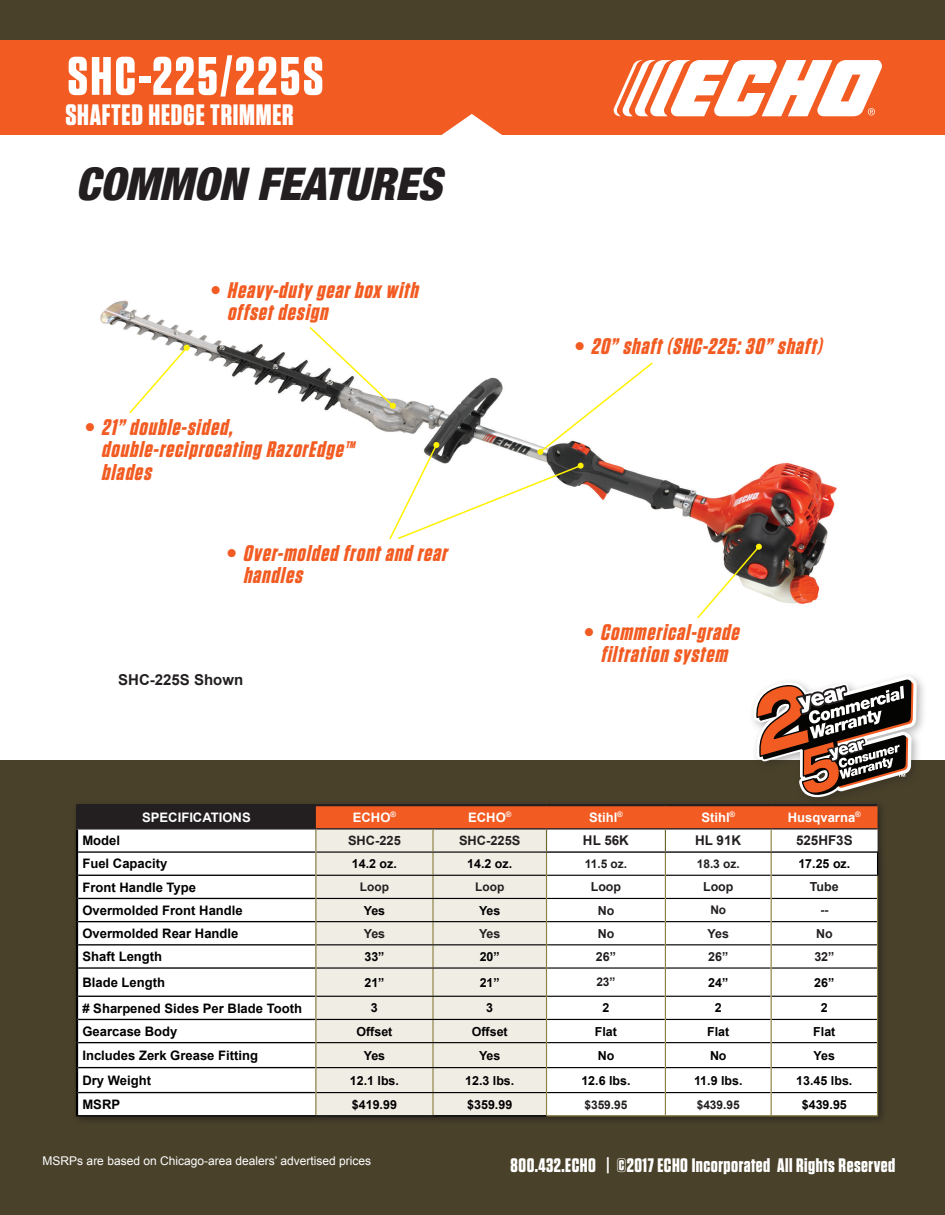
<style>
.page{position:relative;width:945px;height:1215px;background:#49412a}
.page>*{position:absolute;margin:0;border:0;box-sizing:border-box;transform-origin:0 0}
.t1{font:700 54px "Tungsten";letter-spacing:.05em;color:#fff}
.t2{font:italic 900 condensed 45px "Helvetica Neue";color:#231f20}
.t3{font:700 29.55px "Tungsten";letter-spacing:.025em;color:#fff}
.t4{font:italic 700 22.5px/22.5px "Tungsten";color:#f25b21}
.t5{font:700 19.5px "Tungsten";letter-spacing:.025em;color:#fff}
.t6{font:700 15px "Arial";color:#231f20}
.t7{font:700 13.35px "Arial";color:#231f20}
.t8{font:700 13.05px "Arial";color:#000001}
.t9{font:700 13.05px "Arial";color:#fff}
.t10{font:700 12.9px "Arial";color:#231f20}
.t11{font:700 12.45px "Arial";color:#000001}
.t12{font:700 12.45px "Arial";color:#231f20}
.t13{font:12px "Arial";color:#fff}
.t14{font:700 12px "Arial";color:#231f20}
.s1{font-family:"Helvetica Neue";font-style:normal;font-stretch:condensed}
</style>
<div class="page">
<div style="left:0;top:135px;width:945px;height:625px;background:#fff"></div>
<div style="left:0;top:40px;width:945px;height:95px;background:#f25b21"></div>
<svg style="left:613px;top:60px;width:269px;height:56px"></svg>
<svg style="left:441px;top:114px;width:61px;height:21px"></svg>
<div style="left:72px;top:800px;width:815px;height:326px;background:#231f20;opacity:.75"></div>
<div style="left:77px;top:805px;width:239px;height:24px;background:#231f20"></div>
<svg style="left:78px;top:830px;width:237px;height:285px"></svg>
<hr style="left:76px;top:830px;width:2px;height:22px;background:#000001">
<hr style="left:76px;top:875px;width:2px;height:23px;background:#000001">
<hr style="left:76px;top:898px;width:2px;height:24px;background:#000001">
<hr style="left:76px;top:922px;width:2px;height:23px;background:#000001">
<hr style="left:76px;top:945px;width:2px;height:23px;background:#000001">
<hr style="left:76px;top:968px;width:2px;height:28px;background:#000001">
<hr style="left:76px;top:996px;width:2px;height:23px;background:#000001">
<hr style="left:76px;top:1019px;width:2px;height:24px;background:#000001">
<hr style="left:76px;top:1043px;width:2px;height:25px;background:#000001">
<hr style="left:76px;top:1068px;width:2px;height:25px;background:#000001">
<hr style="left:76px;top:1093px;width:2px;height:22px;background:#000001">
<hr style="left:76px;top:852px;width:2px;height:23px;background:#000001">
<hr style="left:78px;top:851px;width:237px;height:2px;background:#000001">
<hr style="left:78px;top:875px;width:237px;height:1px;background:#000001">
<hr style="left:78px;top:898px;width:237px;height:1px;background:#000001">
<hr style="left:78px;top:921px;width:237px;height:1px;background:#000001">
<hr style="left:78px;top:944px;width:237px;height:2px;background:#000001">
<hr style="left:78px;top:967px;width:237px;height:2px;background:#000001">
<hr style="left:78px;top:996px;width:237px;height:1px;background:#000001">
<hr style="left:78px;top:1019px;width:237px;height:1px;background:#000001">
<hr style="left:78px;top:1042px;width:237px;height:1px;background:#000001">
<hr style="left:78px;top:1067px;width:237px;height:1px;background:#000001">
<hr style="left:78px;top:1092px;width:237px;height:1px;background:#000001">
<hr style="left:76px;top:1115px;width:240px;height:1px;background:#000001">
<hr style="left:433px;top:1115px;width:114px;height:1px;background:#000001">
<hr style="left:76px;top:804px;width:240px;height:2px;background:#231f20">
<hr style="left:76px;top:806px;width:2px;height:22px;background:#231f20">
<hr style="left:76px;top:828px;width:240px;height:2px;background:#231f20">
<hr style="left:316px;top:1115px;width:117px;height:1px;background:#000001">
<hr style="left:547px;top:1115px;width:118px;height:1px;background:#8c8043">
<hr style="left:665px;top:1115px;width:106px;height:1px;background:#8c8043">
<hr style="left:771px;top:1115px;width:107px;height:1px;background:#8c8043">
<img style="left:100px;top:300px;width:737px;height:305px">
<svg style="left:696px;top:544px;width:66px;height:75px"></svg>
<svg style="left:128px;top:345px;width:62px;height:70px"></svg>
<svg style="left:308px;top:325px;width:346px;height:216px"></svg>
<div style="left:748px;top:671px;width:180px;height:137px;background:#231f20;opacity:.34"></div>
<svg style="left:315px;top:671px;width:602px;height:444px"></svg>
<h1 class="t1" style="left:68px;top:47px;width:257px">SHC-225/225S</h1>
<h3 class="t3" style="left:65px;top:99px;width:230px">SHAFTED HEDGE TRIMMER</h3>
<h2 class="t2" style="left:76px;top:147px;width:382px">COMMONFEATURES</h2>
<p class="t4" style="left:227px;top:279px;width:198px;text-indent:-17px"><span class="s1">•</span> Heavy-duty gearbox with offsetdesign</p>
<p class="t4" style="left:101px;top:417px;width:260px;text-indent:-17px"><span class="s1">•</span> 21” double-sided, double-reciprocating RazorEdge™ blades</p>
<p class="t4" style="left:243px;top:542px;width:211px;text-indent:-17px"><span class="s1">•</span> Over-molded frontand rear handles</p>
<p class="t6" style="left:118px;top:670px;width:127px">SHC-225S Shown</p>
<p class="t4" style="left:574px;top:336px;width:254px"><span class="s1">•</span> 20” shaft(SHC-225:30” shaft)</p>
<p class="t4" style="left:584px;top:622px;width:162px;text-align:center"><span class="s1">•</span> Commerical-grade filtration system</p>
<p class="t9" style="left:142px;top:809px;width:110px">SPECIFICATIONS</p>
<p class="t9" style="left:353px;top:809px;width:45px">ECHO<sup>®</sup></p>
<p class="t9" style="left:468px;top:809px;width:45px">ECHO<sup>®</sup></p>
<p class="t9" style="left:589px;top:809px;width:35px">Stihl<sup>®</sup></p>
<p class="t9" style="left:701px;top:809px;width:35px">Stihl<sup>®</sup></p>
<p class="t9" style="left:788px;top:809px;width:75px">Husqvarna<sup>®</sup></p>
<p class="t8" style="left:82px;top:832px;width:39px">Model</p>
<p class="t10" style="left:348px;top:832px;width:54px">SHC-225</p>
<p class="t10" style="left:459px;top:832px;width:63px">SHC-225S</p>
<p class="t7" style="left:583px;top:832px;width:47px">HL 56K</p>
<p class="t7" style="left:695px;top:832px;width:47px">HL 91K</p>
<p class="t7" style="left:796px;top:832px;width:58px">525HF3S</p>
<p class="t8" style="left:82px;top:855px;width:86px">Fuel Capacity</p>
<p class="t11" style="left:352px;top:856px;width:46px">14.2 oz.</p>
<p class="t11" style="left:467px;top:856px;width:46px">14.2 oz.</p>
<p class="t14" style="left:585px;top:856px;width:44px">11.5 oz.</p>
<p class="t14" style="left:697px;top:856px;width:45px">18.3 oz.</p>
<p class="t11" style="left:798px;top:856px;width:53px">17.25 oz.</p>
<p class="t8" style="left:82px;top:878px;width:115px">Front Handle Type</p>
<p class="t14" style="left:360px;top:879px;width:31px">Loop</p>
<p class="t14" style="left:475px;top:879px;width:31px">Loop</p>
<p class="t12" style="left:591px;top:879px;width:32px">Loop</p>
<p class="t12" style="left:703px;top:879px;width:32px">Loop</p>
<p class="t12" style="left:810px;top:879px;width:30px">Tube</p>
<p class="t8" style="left:82px;top:902px;width:162px">Overmolded Front Handle</p>
<p class="t11" style="left:364px;top:902px;width:23px">Yes</p>
<p class="t11" style="left:479px;top:902px;width:23px">Yes</p>
<p class="t12" style="left:598px;top:902px;width:18px">No</p>
<p class="t14" style="left:710px;top:902px;width:17px">No</p>
<p class="t14" style="left:820px;top:902px;width:9px">--</p>
<p class="t8" style="left:82px;top:925px;width:158px">Overmolded Rear Handle</p>
<p class="t12" style="left:364px;top:925px;width:23px">Yes</p>
<p class="t12" style="left:479px;top:925px;width:23px">Yes</p>
<p class="t12" style="left:598px;top:925px;width:18px">No</p>
<p class="t12" style="left:708px;top:925px;width:23px">Yes</p>
<p class="t12" style="left:816px;top:925px;width:18px">No</p>
<p class="t8" style="left:82px;top:948px;width:81px">Shaft Length</p>
<p class="t11" style="left:364px;top:948px;width:22px">33”</p>
<p class="t11" style="left:480px;top:948px;width:22px">20”</p>
<p class="t12" style="left:596px;top:948px;width:22px">26”</p>
<p class="t12" style="left:708px;top:948px;width:22px">26”</p>
<p class="t12" style="left:814px;top:948px;width:22px">32”</p>
<p class="t8" style="left:82px;top:974px;width:84px">Blade Length</p>
<p class="t11" style="left:364px;top:974px;width:22px">21”</p>
<p class="t11" style="left:480px;top:974px;width:22px">21”</p>
<p class="t14" style="left:596px;top:974px;width:21px">23”</p>
<p class="t11" style="left:708px;top:974px;width:22px">24”</p>
<p class="t11" style="left:814px;top:974px;width:22px">26”</p>
<p class="t8" style="left:82px;top:999px;width:221px"># Sharpened Sides Per Blade Tooth</p>
<p class="t11" style="left:371px;top:1000px;width:8px">3</p>
<p class="t11" style="left:486px;top:1000px;width:8px">3</p>
<p class="t11" style="left:603px;top:1000px;width:8px">2</p>
<p class="t11" style="left:715px;top:1000px;width:8px">2</p>
<p class="t11" style="left:821px;top:1000px;width:8px">2</p>
<p class="t8" style="left:82px;top:1023px;width:97px">Gearcase Body</p>
<p class="t11" style="left:356px;top:1023px;width:37px">Offset</p>
<p class="t11" style="left:472px;top:1023px;width:37px">Offset</p>
<p class="t11" style="left:595px;top:1023px;width:24px">Flat</p>
<p class="t11" style="left:707px;top:1023px;width:24px">Flat</p>
<p class="t11" style="left:813px;top:1023px;width:24px">Flat</p>
<p class="t8" style="left:82px;top:1047px;width:177px">Includes Zerk Grease Fitting</p>
<p class="t11" style="left:364px;top:1047px;width:23px">Yes</p>
<p class="t11" style="left:479px;top:1047px;width:23px">Yes</p>
<p class="t11" style="left:598px;top:1047px;width:18px">No</p>
<p class="t11" style="left:710px;top:1047px;width:18px">No</p>
<p class="t11" style="left:814px;top:1047px;width:23px">Yes</p>
<p class="t8" style="left:82px;top:1072px;width:70px">Dry Weight</p>
<p class="t11" style="left:350px;top:1072px;width:51px">12.1 lbs.</p>
<p class="t11" style="left:465px;top:1072px;width:51px">12.3 lbs.</p>
<p class="t11" style="left:581px;top:1072px;width:51px">12.6 lbs.</p>
<p class="t11" style="left:694px;top:1072px;width:50px">11.9 lbs.</p>
<p class="t11" style="left:796px;top:1072px;width:58px">13.45 lbs.</p>
<p class="t8" style="left:82px;top:1096px;width:39px">MSRP</p>
<p class="t11" style="left:352px;top:1096px;width:47px">$419.99</p>
<p class="t11" style="left:467px;top:1096px;width:47px">$359.99</p>
<p class="t14" style="left:584px;top:1096px;width:45px">$359.95</p>
<p class="t14" style="left:697px;top:1096px;width:45px">$439.95</p>
<p class="t11" style="left:802px;top:1096px;width:47px">$439.95</p>
<p class="t13" style="left:43px;top:1153px;width:330px">MSRPs are based on Chicago-area dealers’ advertised prices</p>
<p class="t5" style="left:511px;top:1155px;width:386px">800.432.ECHO | ©2017 ECHO Incorporated All Rights Reserved</p>
</div>
